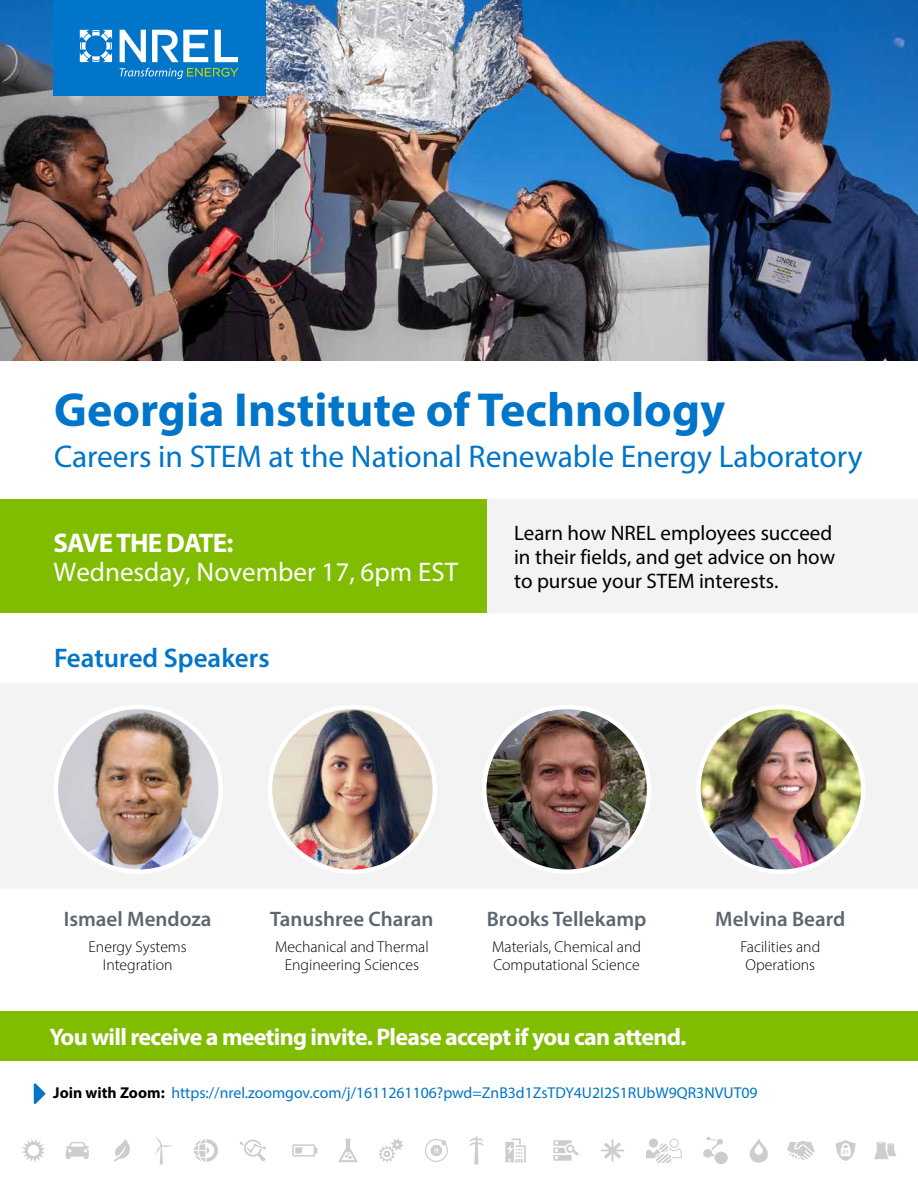
<style>
.page{position:relative;width:918px;height:1188px;background:#fff}
.page>*{position:absolute;margin:0;border:0;box-sizing:border-box;transform-origin:0 0}
.t1{font:700 48px "Myriad Pro";color:#0075c9}
.t2{font:31.5px "Myriad Pro";color:#0075c9}
.t3{font:27px "Myriad Pro";color:#fff}
.t4{font:600 27px "Myriad Pro";color:#0075c9}
.t5{font:700 27px "Myriad Pro";letter-spacing:-.03em;color:#fff}
.t6{font:700 24px "Myriad Pro";letter-spacing:-.03em;color:#fff}
.t7{font:21px/24px "Myriad Pro";color:#000}
.t8{font:600 21px "Myriad Pro";color:#5b6670}
.t9{font:300 15.75px/18.8px "Myriad Pro";color:#000;text-align:center}
.t10{font:15.75px "Myriad Pro";color:#0075c9}
.s1{font-weight:700;color:#000}
</style>
<div class="page">
<div style="left:0;top:684px;width:918px;height:205px;background:#f3f3f4"></div>
<img style="left:0;top:0;width:918px;height:361px">
<div style="left:53px;top:0;width:213px;height:95px;background:#0075c9"></div>
<svg style="left:80px;top:30px;width:32px;height:32px"></svg>
<svg style="left:120px;top:30px;width:26px;height:32px"></svg>
<svg style="left:152px;top:30px;width:56px;height:32px"></svg>
<svg style="left:215px;top:30px;width:23px;height:32px"></svg>
<svg style="left:120px;top:68px;width:118px;height:11px"></svg>
<div style="left:0;top:500px;width:487px;height:113px;background:#80bc00"></div>
<div style="left:0;top:1011px;width:918px;height:49px;background:#80bc00"></div>
<div style="left:487px;top:500px;width:431px;height:113px;background:#f3f3f4"></div>
<img style="left:56px;top:707px;width:165px;height:165px;border-radius:82px">
<div style="left:54px;top:705px;width:169px;height:169px;border:4px solid #fff;border-radius:50%"></div>
<img style="left:270px;top:707px;width:165px;height:165px;border-radius:82px">
<div style="left:268px;top:705px;width:169px;height:169px;border:4px solid #fff;border-radius:50%"></div>
<img style="left:484px;top:707px;width:165px;height:165px;border-radius:82px">
<div style="left:482px;top:705px;width:169px;height:169px;border:4px solid #fff;border-radius:50%"></div>
<img style="left:698px;top:707px;width:165px;height:165px;border-radius:82px">
<div style="left:696px;top:705px;width:170px;height:169px;border:4px solid #fff;border-radius:50%"></div>
<svg style="left:34px;top:1083px;width:11px;height:21px"></svg>
<svg style="left:22px;top:1139px;width:23px;height:23px"></svg>
<svg style="left:155px;top:1136px;width:18px;height:29px"></svg>
<svg style="left:378px;top:1138px;width:25px;height:24px"></svg>
<svg style="left:114px;top:1139px;width:16px;height:23px"></svg>
<svg style="left:66px;top:1142px;width:23px;height:17px"></svg>
<svg style="left:601px;top:1139px;width:23px;height:22px"></svg>
<svg style="left:553px;top:1140px;width:26px;height:21px"></svg>
<svg style="left:425px;top:1139px;width:23px;height:23px"></svg>
<svg style="left:339px;top:1139px;width:18px;height:23px"></svg>
<svg style="left:749px;top:1139px;width:19px;height:24px"></svg>
<svg style="left:469px;top:1136px;width:15px;height:29px"></svg>
<svg style="left:703px;top:1137px;width:25px;height:27px"></svg>
<svg style="left:194px;top:1139px;width:24px;height:23px"></svg>
<svg style="left:787px;top:1141px;width:28px;height:19px"></svg>
<svg style="left:240px;top:1140px;width:26px;height:21px"></svg>
<svg style="left:504px;top:1139px;width:23px;height:23px"></svg>
<svg style="left:836px;top:1140px;width:20px;height:21px"></svg>
<svg style="left:874px;top:1142px;width:22px;height:17px"></svg>
<svg style="left:292px;top:1144px;width:25px;height:13px"></svg>
<svg style="left:646px;top:1139px;width:36px;height:24px"></svg>
<h1 class="t1" style="left:54px;top:379px;width:673px">Georgia Institute of Technology</h1>
<h2 class="t2" style="left:54px;top:437px;width:810px">Careers in STEM at the National Renewable Energy Laboratory</h2>
<h3 class="t5" style="left:54px;top:525px;width:181px">SAVE THE DATE:</h3>
<h3 class="t3" style="left:54px;top:556px;width:406px">Wednesday, November 17, 6pm EST</h3>
<h3 class="t4" style="left:54px;top:641px;width:217px">Featured Speakers</h3>
<h3 class="t7" style="left:514px;top:521px;width:323px">Learn how NREL employees succeed in their fields, and get advice on how to pursue your STEM interests.</h3>
<h3 class="t8" style="left:64px;top:906px;width:149px">Ismael Mendoza</h3>
<p class="t9" style="left:89px;top:937px;width:100px">Energy Systems<br>Integration</p>
<h3 class="t8" style="left:270px;top:906px;width:165px">Tanushree Charan</h3>
<p class="t9" style="left:275px;top:937px;width:155px">Mechanical and Thermal<br>Engineering Sciences</p>
<h3 class="t8" style="left:487px;top:906px;width:161px">Brooks Tellekamp</h3>
<p class="t9" style="left:492px;top:937px;width:150px;text-align:left">Materials, Chemical and<br>Computational Science</p>
<h3 class="t8" style="left:715px;top:906px;width:131px">Melvina Beard</h3>
<p class="t9" style="left:740px;top:937px;width:81px">Facilities and<br>Operations</p>
<h3 class="t6" style="left:50px;top:1021px;width:638px">You will receive a meeting invite. Please accept if you can attend.</h3>
<p class="t10" style="left:53px;top:1083px;width:706px"><span class="s1">Join with Zoom:</span> https://nrel.zoomgov.com/j/1611261106?pwd=ZnB3d1ZsTDY4U2I2S1RUbW9QR3NVUT09</p>
</div>
